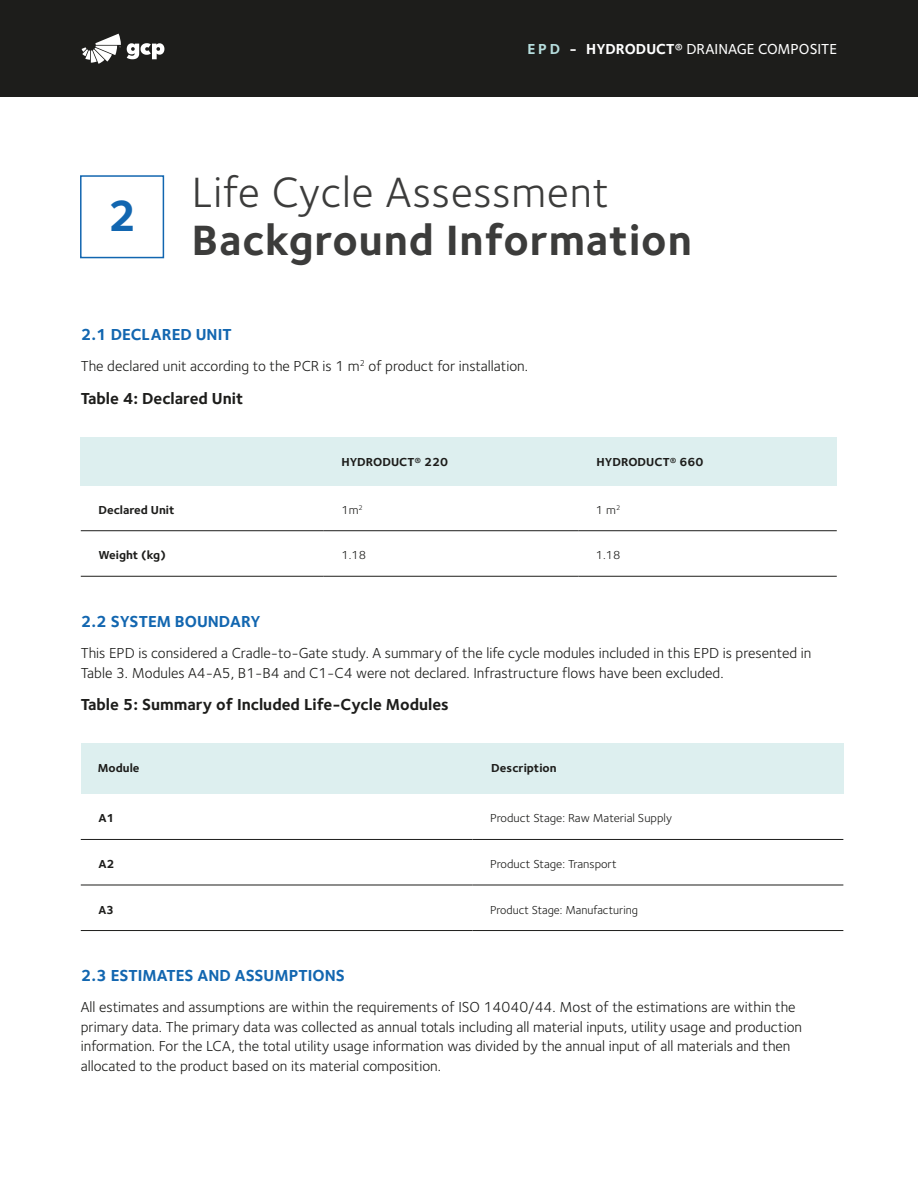
<style>
.page{position:relative;width:918px;height:1188px;background:#fff}
.page>*{position:absolute;margin:0;border:0;box-sizing:border-box;transform-origin:0 0}
.t1{font:700 45px "Foundry Sterling";color:#1266b0}
.t2{font:700 43.95px "Foundry Sterling";letter-spacing:.02em;color:#3c3c3b}
.t3{font:43.95px "Foundry Sterling";letter-spacing:.02em;color:#3c3c3b}
.t4{font:700 16.5px "Foundry Sterling";color:#1d1d1b}
.t5{font:700 16.5px "Foundry Sterling";color:#1266b0}
.t6{font:15px/19.5px "Foundry Sterling";color:#1d1d1b}
.t7{font:500 15px "Foundry Sterling";color:#fff}
.t8{font:700 12px "Foundry Sterling";color:#1d1d1b;scale:1.04 1}
.t9{font:12px "Foundry Sterling";color:#1d1d1b;scale:1.04 1}
.t10{font:12px "Foundry Sterling";color:#1d1d1b}
.t11{font:700 12px "Foundry Sterling";color:#1d1d1b}
.s1{font-weight:700;color:#b6dede}
.s2{font-weight:700}
</style>
<div class="page">
<div style="left:80px;top:175px;width:84px;height:83px;border:2px solid #1266b0"></div>
<svg style="left:81px;top:884px;width:762px;height:1px"></svg>
<hr style="left:81px;top:839px;width:392px;height:1px;background:#1d1d1b">
<hr style="left:473px;top:839px;width:370px;height:1px;background:#1d1d1b">
<hr style="left:81px;top:885px;width:392px;height:1px;background:#1d1d1b">
<hr style="left:473px;top:885px;width:370px;height:1px;background:#1d1d1b">
<hr style="left:81px;top:930px;width:392px;height:1px;background:#1d1d1b">
<hr style="left:473px;top:930px;width:370px;height:1px;background:#1d1d1b">
<div style="left:81px;top:743px;width:762px;height:51px;background:#ddefef"></div>
<svg style="left:81px;top:485px;width:756px;height:91px"></svg>
<hr style="left:81px;top:530px;width:243px;height:1px;background:#1d1d1b">
<hr style="left:324px;top:530px;width:254px;height:1px;background:#1d1d1b">
<hr style="left:578px;top:530px;width:259px;height:1px;background:#1d1d1b">
<hr style="left:81px;top:576px;width:243px;height:1px;background:#1d1d1b">
<hr style="left:324px;top:576px;width:254px;height:1px;background:#1d1d1b">
<hr style="left:578px;top:576px;width:259px;height:1px;background:#1d1d1b">
<div style="left:81px;top:437px;width:756px;height:48px;background:#ddefef"></div>
<div style="left:0;top:0;width:918px;height:96px;background:#1d1d1b"></div>
<svg style="left:127px;top:43px;width:37px;height:16px"></svg>
<svg style="left:82px;top:34px;width:39px;height:30px"></svg>
<h1 class="t1" style="left:108px;top:189px;width:30px">2</h1>
<p class="t7" style="left:527px;top:40px;width:311px"><span class="s1">E P D</span> <span class="s2">- HYDRODUCT®</span> DRAINAGE COMPOSITE</p>
<h2 class="t3" style="left:192px;top:167px;width:418px">Life Cycle Assessment</h2>
<h2 class="t2" style="left:192px;top:214px;width:501px">Background Information</h2>
<p class="t5" style="left:81px;top:324px;width:152px">2.1 DECLARED UNIT</p>
<p class="t6" style="left:81px;top:356px;width:449px">The declared unit according to the PCR is 1 m<sup>2</sup> of product for installation.</p>
<p class="t4" style="left:81px;top:388px;width:164px">Table 4: Declared Unit</p>
<p class="t8" style="left:341px;top:455px;width:104px">HYDRODUCT® 220</p>
<p class="t8" style="left:596px;top:455px;width:104px">HYDRODUCT® 660</p>
<p class="t8" style="left:98px;top:503px;width:75px">Declared Unit</p>
<p class="t9" style="left:341px;top:503px;width:22px">1m<sup>2</sup></p>
<p class="t9" style="left:596px;top:503px;width:25px">1 m<sup>2</sup></p>
<p class="t8" style="left:98px;top:548px;width:66px">Weight (kg)</p>
<p class="t9" style="left:341px;top:548px;width:25px">1.18</p>
<p class="t9" style="left:596px;top:548px;width:25px">1.18</p>
<p class="t5" style="left:81px;top:611px;width:181px">2.2 SYSTEM BOUNDARY</p>
<p class="t6" style="left:81px;top:643px;width:732px">This EPD is considered a Cradle-to-Gate study. A summary of the life cycle modules included in this EPD is presented in<br>Table 3. Modules A4-A5, B1-B4 and C1-C4 were not declared. Infrastructure flows have been excluded.</p>
<p class="t4" style="left:81px;top:694px;width:370px">Table 5: Summary of Included Life-Cycle Modules</p>
<p class="t8" style="left:98px;top:761px;width:42px">Module</p>
<p class="t8" style="left:491px;top:761px;width:64px">Description</p>
<p class="t8" style="left:98px;top:811px;width:17px">A1</p>
<p class="t9" style="left:490px;top:812px;width:176px">Product Stage: Raw Material Supply</p>
<p class="t8" style="left:98px;top:857px;width:17px">A2</p>
<p class="t9" style="left:490px;top:857px;width:123px">Product Stage: Transport</p>
<p class="t11" style="left:98px;top:902px;width:17px">A3</p>
<p class="t10" style="left:490px;top:903px;width:149px">Product Stage: Manufacturing</p>
<p class="t5" style="left:81px;top:966px;width:266px">2.3 ESTIMATES AND ASSUMPTIONS</p>
<p class="t6" style="left:81px;top:998px;width:723px">All estimates and assumptions are within the requirements of ISO 14040/44. Most of the estimations are within the primary data. The primary data was collected as annual totals including all material inputs, utility usage and production information. For the LCA, the total utility usage information was divided by the annual input of all materials and then allocated to the product based on its material composition.</p>
</div>
